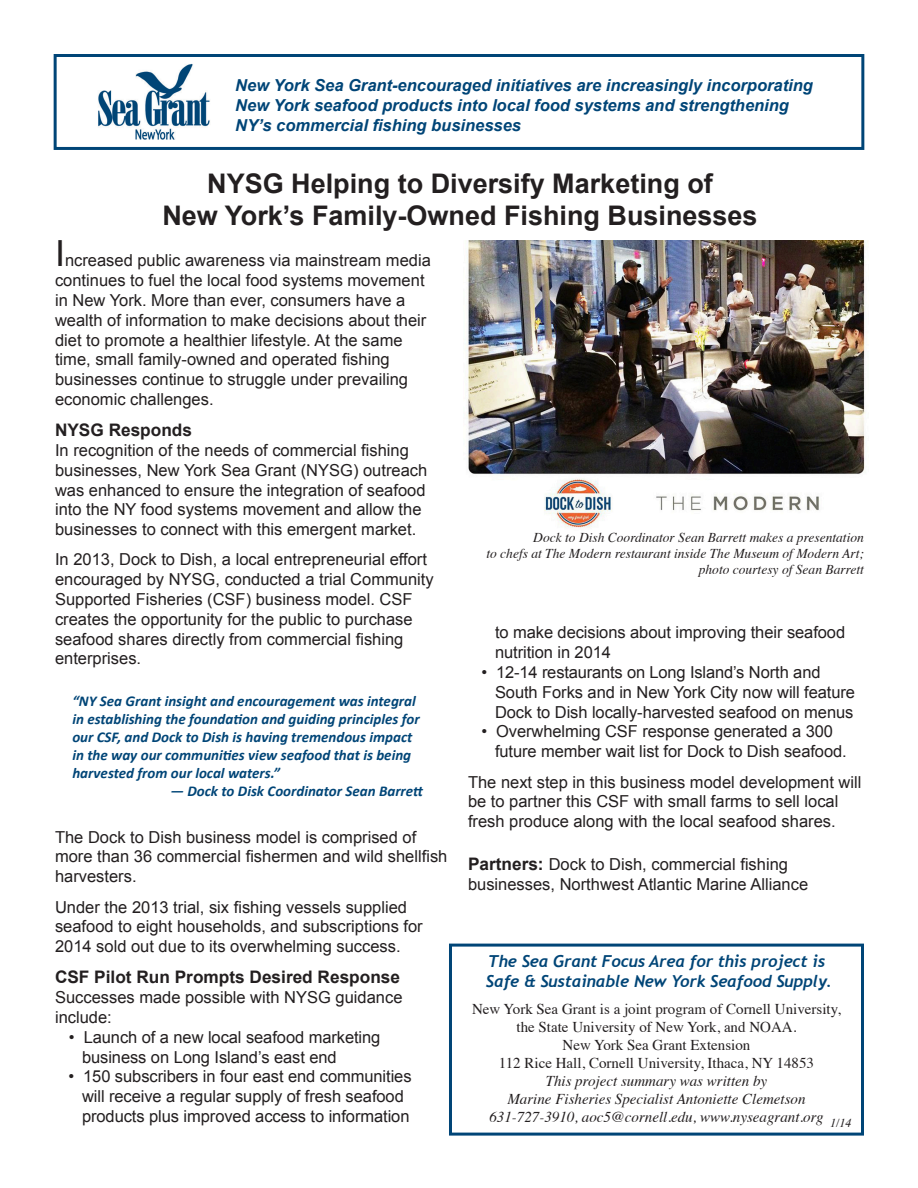
<style>
.page{position:relative;width:918px;height:1188px;background:#fff}
.page>*{position:absolute;margin:0;border:0;box-sizing:border-box;transform-origin:0 0}
.t1{font:700 27px "Arial";color:#231f20}
.t2{font:700 17.25px "Arial";color:#231f20}
.t3{font:16.5px/19.8px "Arial";color:#231f20}
.t4{font:italic 700 16.5px/19.8px "Arial";color:#004577}
.t5{font:italic 700 16.5px "Trebuchet";letter-spacing:-.01em;color:#004577}
.t6{font:italic 700 15px/18px "Calibri";color:#004577}
.t7{font:15px "Times";color:#231f20}
.t8{font:italic 15px "Times";color:#231f20}
.t9{font:italic 13.5px/16.2px "Times";color:#231f20;text-align:right}
.t10{font:italic 12px "Times";color:#231f20}
.s1{font-size:36px}
.s2{font-weight:700;font-size:17.25px}
</style>
<div class="page">
<img style="left:98px;top:63px;width:112px;height:77px">
<div style="left:54px;top:54px;width:810px;height:96px;border:3px solid #004577"></div>
<div style="left:449px;top:944px;width:415px;height:192px;border:3px solid #004577"></div>
<img style="left:466px;top:240px;width:402px;height:288px">
<p class="t4" style="left:235px;top:76px;width:579px">New York Sea Grant-encouraged initiatives are increasingly incorporating</p>
<p class="t4" style="left:235px;top:96px;width:555px">New York seafood products into local food systems and strengthening<br>NY’s commercial fishing businesses</p>
<p class="t1" style="left:207px;top:165px;width:507px">NYSG Helping to Diversify Marketing of</p>
<p class="t1" style="left:162px;top:198px;width:597px">New York’s Family-Owned Fishing Businesses</p>
<p class="t3" style="left:55px;top:251px;width:377px"><span class="s1">I</span>ncreased public awareness via mainstream media continues to fuel the local food systems movement</p>
<p class="t3" style="left:55px;top:290px;width:373px">in New York. More than ever, consumers have a wealth of information to make decisions about their diet to promote a healthier lifestyle. At the same</p>
<p class="t3" style="left:55px;top:350px;width:336px">time, small family-owned and operated fishing</p>
<p class="t3" style="left:55px;top:370px;width:355px">businesses continue to struggle under prevailing</p>
<p class="t3" style="left:55px;top:389px;width:160px">economic challenges.</p>
<p class="t2" style="left:55px;top:419px;width:139px">NYSG Responds</p>
<p class="t3" style="left:55px;top:440px;width:355px">In recognition of the needs of commercial fishing</p>
<p class="t3" style="left:55px;top:460px;width:374px">businesses, New York Sea Grant (NYSG) outreach was enhanced to ensure the integration of seafood into the NY food systems movement and allow the businesses to connect with this emergent market.</p>
<p class="t3" style="left:55px;top:550px;width:380px">In 2013, Dock to Dish, a local entrepreneurial effort encouraged by NYSG, conducted a trial Community<br>Supported Fisheries (CSF) business model. CSF</p>
<p class="t3" style="left:55px;top:609px;width:359px">creates the opportunity for the public to purchase seafood shares directly from commercial fishing</p>
<p class="t3" style="left:55px;top:649px;width:88px">enterprises.</p>
<p class="t9" style="left:533px;top:528px;width:332px">Dock to Dish Coordinator Sean Barrett makes a presentation</p>
<p class="t9" style="left:486px;top:545px;width:379px">to chefs at The Modern restaurant inside The Museum of Modern Art; photo courtesy of Sean Barrett</p>
<p class="t3" style="left:495px;top:623px;width:352px">to make decisions about improving their seafood</p>
<p class="t3" style="left:495px;top:643px;width:118px">nutrition in 2014</p>
<p class="t3" style="left:495px;top:663px;width:362px;text-indent:-14px">• 12-14 restaurants on Long Island’s North and<br>South Forks and in New York City now will feature<br>Dock to Dish locally-harvested seafood on menus</p>
<p class="t3" style="left:495px;top:722px;width:353px;text-indent:-14px">• Overwhelming CSF response generated a 300 future member wait list for Dock to Dish seafood.</p>
<p class="t3" style="left:468px;top:772px;width:395px">The next step in this business model development will be to partner this CSF with small farms to sell local fresh produce along with the local seafood shares.</p>
<p class="t3" style="left:468px;top:854px;width:322px"><span class="s2">Partners:</span> Dock to Dish, commercial fishing</p>
<p class="t3" style="left:468px;top:874px;width:342px">businesses, Northwest Atlantic Marine Alliance</p>
<p class="t6" style="left:72px;top:692px;width:345px">“NY Sea Grant insight and encouragement was integral</p>
<p class="t6" style="left:72px;top:710px;width:349px">in establishing the foundation and guiding principles for our CSF, and Dock to Dish is having tremendous impact in the way our communities view seafood that is being harvested from our local waters.”</p>
<p class="t6" style="left:170px;top:782px;width:254px">— Dock to Disk Coordinator Sean Barrett</p>
<p class="t3" style="left:55px;top:827px;width:394px">The Dock to Dish business model is comprised of more than 36 commercial fishermen and wild shellfish harvesters.</p>
<p class="t3" style="left:55px;top:897px;width:354px">Under the 2013 trial, six fishing vessels supplied</p>
<p class="t3" style="left:55px;top:917px;width:369px">seafood to eight households, and subscriptions for<br>2014 sold out due to its overwhelming success.</p>
<p class="t2" style="left:55px;top:966px;width:347px">CSF Pilot Run Prompts Desired Response</p>
<p class="t3" style="left:55px;top:988px;width:349px">Successes made possible with NYSG guidance include:</p>
<p class="t3" style="left:69px;top:1027px;width:313px">• Launch of a new local seafood marketing</p>
<p class="t3" style="left:82px;top:1047px;width:256px">business on Long Island’s east end</p>
<p class="t3" style="left:69px;top:1067px;width:345px">• 150 subscribers in four east end communities</p>
<p class="t3" style="left:82px;top:1087px;width:323px">will receive a regular supply of fresh seafood</p>
<p class="t3" style="left:82px;top:1106px;width:329px">products plus improved access to information</p>
<p class="t5" style="left:488px;top:951px;width:339px">The Sea Grant Focus Area for this project is</p>
<p class="t5" style="left:486px;top:971px;width:347px">Safe &amp; Sustainable New York Seafood Supply.</p>
<p class="t7" style="left:472px;top:995px;width:370px">New York Sea Grant is a joint program of Cornell University,</p>
<p class="t7" style="left:517px;top:1013px;width:281px">the State University of New York, and NOAA.</p>
<p class="t7" style="left:563px;top:1031px;width:189px">New York Sea Grant Extension</p>
<p class="t7" style="left:499px;top:1049px;width:317px">112 Rice Hall, Cornell University, Ithaca, NY 14853</p>
<p class="t8" style="left:546px;top:1068px;width:223px">This project summary was written by</p>
<p class="t8" style="left:507px;top:1086px;width:300px">Marine Fisheries Specialist Antoniette Clemetson</p>
<p class="t8" style="left:489px;top:1104px;width:336px">631-727-3910, aoc5@cornell.edu, www.nyseagrant.org</p>
<p class="t10" style="left:830px;top:1112px;width:23px">1/14</p>
</div>
